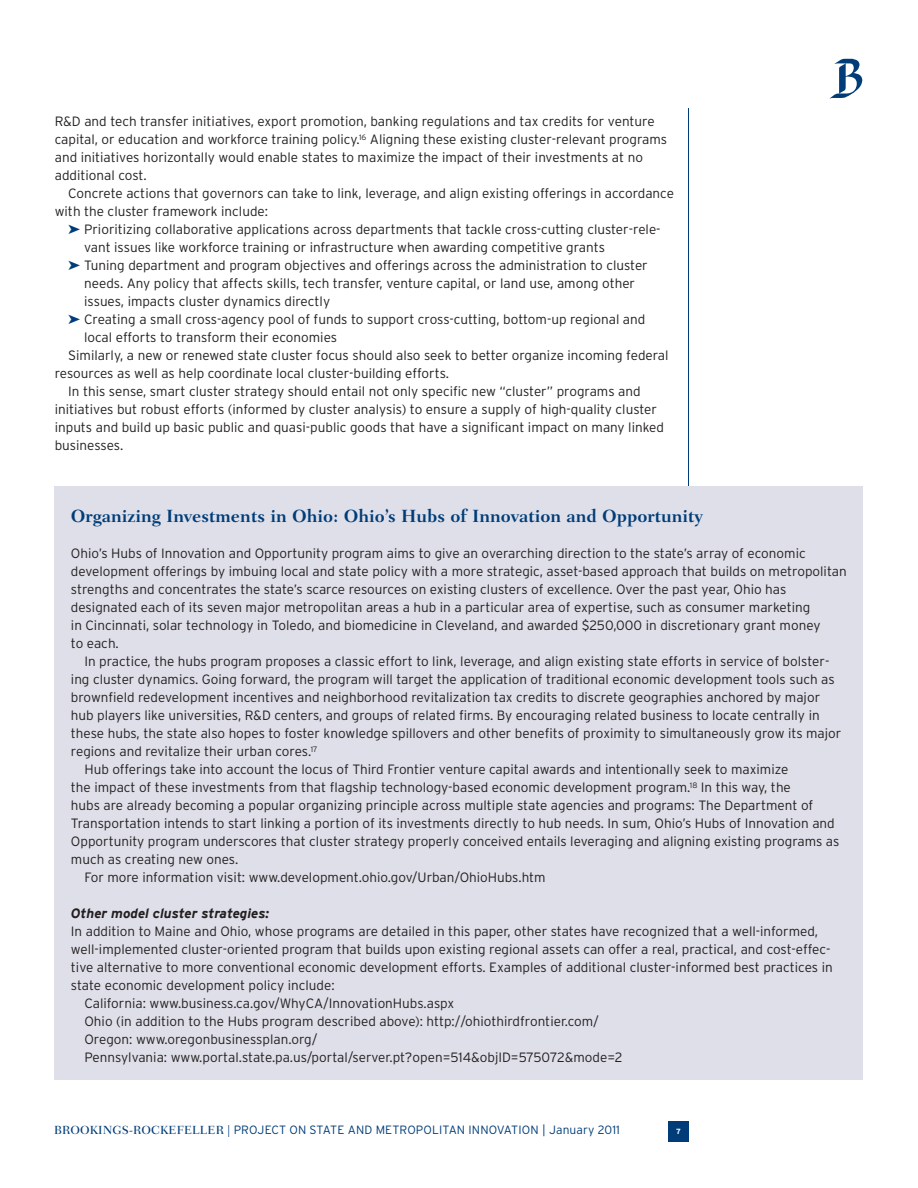
<style>
.page{position:relative;width:918px;height:1188px;background:#fff}
.page>*{position:absolute;margin:0;border:0;box-sizing:border-box;transform-origin:0 0}
.Head_Findings{font:700 18px "Fairfield LH";color:#003d78}
.Findings_Text_copy{font:300 13.5px/18px "Interstate";color:#231f20}
.Body{font:300 13.5px/18px "Interstate";color:#231f20}
.Findings_Text{font:300 13.5px/18px "Interstate";color:#231f20}
.Findings_Text-2{font:italic 700 13.5px "Interstate";color:#231f20}
.t1{font:300 12px "Interstate";letter-spacing:.01em;color:#003d78}
.t2{font:700 7.5px "Interstate";color:#fff}
.s1{color:#003d78}
.s2{font-family:"Fairfield LH";font-weight:500}
</style>
<div class="page">
<div style="left:668px;top:1121px;width:20px;height:20px;background:#003d78"></div>
<hr style="left:688px;top:108px;width:1px;height:972px;background:#003d78">
<svg style="left:829px;top:59px;width:33px;height:40px"></svg>
<div style="left:55px;top:486px;width:808px;height:593px;background:#dfdfe9"></div>
<p class="Body" style="left:55px;top:112px;width:614px">R&amp;D and tech transfer initiatives, export promotion, banking regulations and tax credits for venture capital, or education and workforce training policy.<sup>16</sup> Aligning these existing cluster-relevant programs and initiatives horizontally would enable states to maximize the impact of their investments at no additional cost.</p>
<p class="Body" style="left:55px;top:184px;width:621px;text-indent:14px">Concrete actions that governors can take to link, leverage, and align existing offerings in accordance with the cluster framework include:</p>
<p class="Body" style="left:84px;top:220px;width:578px;text-indent:-16px"><span class="s1">➤</span> Prioritizing collaborative applications across departments that tackle cross-cutting cluster-rele&shy;vant issues like workforce training or infrastructure when awarding competitive grants</p>
<p class="Body" style="left:84px;top:256px;width:565px;text-indent:-16px"><span class="s1">➤</span> Tuning department and program objectives and offerings across the administration to cluster needs. Any policy that affects skills, tech transfer, venture capital, or land use, among other issues, impacts cluster dynamics directly</p>
<p class="Body" style="left:84px;top:310px;width:563px;text-indent:-16px"><span class="s1">➤</span> Creating a small cross-agency pool of funds to support cross-cutting, bottom-up regional and local efforts to transform their economies</p>
<p class="Body" style="left:55px;top:346px;width:615px;text-indent:14px">Similarly, a new or renewed state cluster focus should also seek to better organize incoming federal resources as well as help coordinate local cluster-building efforts.</p>
<p class="Body" style="left:55px;top:382px;width:611px;text-indent:14px">In this sense, smart cluster strategy should entail not only specific new “cluster” programs and initiatives but robust efforts (informed by cluster analysis) to ensure a supply of high-quality cluster inputs and build up basic public and quasi-public goods that have a significant impact on many linked businesses.</p>
<p class="Head_Findings" style="left:71px;top:506px;width:633px">Organizing Investments in Ohio: Ohio’s Hubs of Innovation and Opportunity</p>
<p class="Findings_Text" style="left:71px;top:544px;width:777px">Ohio’s Hubs of Innovation and Opportunity program aims to give an overarching direction to the state’s array of economic development offerings by imbuing local and state policy with a more strategic, asset-based approach that builds on metropolitan strengths and concentrates the state’s scarce resources on existing clusters of excellence. Over the past year, Ohio has designated each of its seven major metropolitan areas a hub in a particular area of expertise, such as consumer marketing<br>in Cincinnati, solar technology in Toledo, and biomedicine in Cleveland, and awarded $250,000 in discretionary grant money<br>to each.</p>
<p class="Findings_Text_copy" style="left:71px;top:652px;width:772px;text-indent:14px">In practice, the hubs program proposes a classic effort to link, leverage, and align existing state efforts in service of bolster&shy;ing cluster dynamics. Going forward, the program will target the application of traditional economic development tools such as brownfield redevelopment incentives and neighborhood revitalization tax credits to discrete geographies anchored by major hub players like universities, R&amp;D centers, and groups of related firms. By encouraging related business to locate centrally in these hubs, the state also hopes to foster knowledge spillovers and other benefits of proximity to simultaneously grow its major regions and revitalize their urban cores.<sup>17</sup></p>
<p class="Findings_Text_copy" style="left:71px;top:760px;width:770px;text-indent:14px">Hub offerings take into account the locus of Third Frontier venture capital awards and intentionally seek to maximize<br>the impact of these investments from that flagship technology-based economic development program.<sup>18</sup> In this way, the<br>hubs are already becoming a popular organizing principle across multiple state agencies and programs: The Department of Transportation intends to start linking a portion of its investments directly to hub needs. In sum, Ohio’s Hubs of Innovation and Opportunity program underscores that cluster strategy properly conceived entails leveraging and aligning existing programs as much as creating new ones.</p>
<p class="Findings_Text_copy" style="left:84px;top:868px;width:463px">For more information visit: www.development.ohio.gov/Urban/OhioHubs.htm</p>
<p class="Findings_Text-2" style="left:71px;top:906px;width:200px">Other model cluster strategies:</p>
<p class="Findings_Text" style="left:71px;top:922px;width:763px">In addition to Maine and Ohio, whose programs are detailed in this paper, other states have recognized that a well-informed, well-implemented cluster-oriented program that builds upon existing regional assets can offer a real, practical, and cost-effec&shy;tive alternative to more conventional economic development efforts. Examples of additional cluster-informed best practices in state economic development policy include:</p>
<p class="Findings_Text_copy" style="left:84px;top:994px;width:371px">California: www.business.ca.gov/WhyCA/InnovationHubs.aspx</p>
<p class="Findings_Text_copy" style="left:84px;top:1012px;width:516px">Ohio (in addition to the Hubs program described above): http://ohiothirdfrontier.com/</p>
<p class="Findings_Text_copy" style="left:84px;top:1030px;width:235px">Oregon: www.oregonbusinessplan.org/</p>
<p class="Findings_Text_copy" style="left:84px;top:1048px;width:540px">Pennsylvania: www.portal.state.pa.us/portal/server.pt?open=514&amp;objID=575072&amp;mode=2</p>
<p class="t1" style="left:54px;top:1123px;width:568px"><span class="s2">BROOKINGS-ROCKEFELLER |</span> PROJECT ON STATE AND METROPOLITAN INNOVATION | January 2011</p>
<p class="t2" style="left:676px;top:1127px;width:6px">7</p>
</div>
